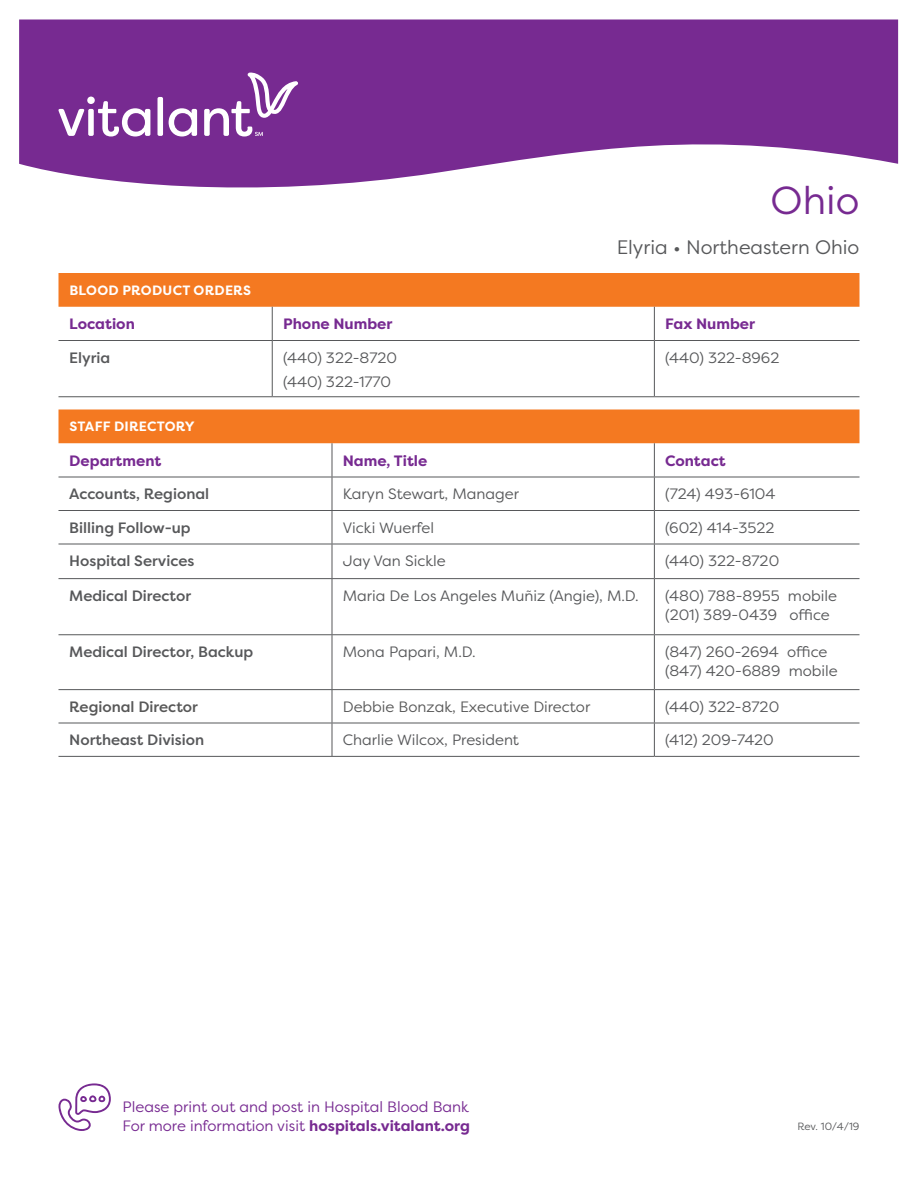
<style>
.page{position:relative;width:918px;height:1188px;background:#fff}
.page>*{position:absolute;margin:0;border:0;box-sizing:border-box;transform-origin:0 0}
._26_31_headline_-_bo{font:39px "Filson Pro";color:#772a91}
._13_17_capt_quote{font:19.5px "Filson Pro";color:#57585a}
._10_13_body_copy_-_b{font:15px "Filson Pro";color:#57585a}
._10_13_body_copy_-_m{font:500 15px "Filson Pro";color:#57585a}
._10_13_body_copy_-_b-2{font:15px "Filson Pro";color:#772a91}
._10_13_body_copy_-_b-3{font:700 15px "Filson Pro";color:#772a91}
._10_13_body_copy_-_b-4{font:15px "Filson Pro";color:#585858}
._10_13_body_copy_-_m-2{font:500 15px "Filson Pro";color:#585858}
._10_13_body_copy_-_b-5{font:500 15px "Filson Pro";color:#57585a}
._10_13_body_copy_-_b-6{font:700 13.5px "Filson Pro";letter-spacing:.02em;color:#fff}
._9_12_alt_body_copy{font:10.5px "Filson Pro";color:#57585a}
.s1{font-weight:700}
</style>
<div class="page">
<svg style="left:19px;top:19px;width:879px;height:169px;background:#8a48a0"></svg>
<svg style="left:59px;top:1083px;width:52px;height:48px"></svg>
<div style="left:58px;top:273px;width:802px;height:34px;background:#f47921"></div>
<hr style="left:58px;top:340px;width:214px;height:1px;background:#57585a">
<hr style="left:58px;top:396px;width:214px;height:1px;background:#57585a">
<hr style="left:272px;top:340px;width:382px;height:1px;background:#57585a">
<hr style="left:272px;top:341px;width:1px;height:55px;background:#57585a">
<hr style="left:654px;top:340px;width:206px;height:1px;background:#57585a">
<hr style="left:654px;top:341px;width:1px;height:55px;background:#57585a">
<hr style="left:272px;top:396px;width:382px;height:1px;background:#57585a">
<hr style="left:654px;top:396px;width:206px;height:1px;background:#57585a">
<hr style="left:272px;top:307px;width:1px;height:33px;background:#57585a">
<hr style="left:654px;top:307px;width:1px;height:33px;background:#57585a">
<div style="left:58px;top:410px;width:802px;height:33px;background:#f47921"></div>
<hr style="left:332px;top:443px;width:1px;height:34px;background:#57585a">
<hr style="left:654px;top:443px;width:1px;height:34px;background:#57585a">
<hr style="left:58px;top:477px;width:274px;height:1px;background:#57585a">
<hr style="left:332px;top:477px;width:322px;height:1px;background:#57585a">
<hr style="left:332px;top:477px;width:1px;height:33px;background:#57585a">
<hr style="left:654px;top:477px;width:206px;height:1px;background:#57585a">
<hr style="left:654px;top:477px;width:1px;height:33px;background:#57585a">
<hr style="left:58px;top:510px;width:274px;height:1px;background:#57585a">
<hr style="left:332px;top:510px;width:322px;height:1px;background:#57585a">
<hr style="left:332px;top:511px;width:1px;height:33px;background:#57585a">
<hr style="left:654px;top:510px;width:206px;height:1px;background:#57585a">
<hr style="left:654px;top:511px;width:1px;height:33px;background:#57585a">
<hr style="left:58px;top:544px;width:274px;height:1px;background:#57585a">
<hr style="left:332px;top:544px;width:322px;height:1px;background:#57585a">
<hr style="left:332px;top:544px;width:1px;height:34px;background:#57585a">
<hr style="left:654px;top:544px;width:206px;height:1px;background:#57585a">
<hr style="left:654px;top:544px;width:1px;height:34px;background:#57585a">
<hr style="left:58px;top:578px;width:274px;height:1px;background:#57585a">
<hr style="left:332px;top:578px;width:322px;height:1px;background:#57585a">
<hr style="left:332px;top:579px;width:1px;height:55px;background:#57585a">
<hr style="left:654px;top:578px;width:206px;height:1px;background:#57585a">
<hr style="left:654px;top:579px;width:1px;height:55px;background:#57585a">
<hr style="left:58px;top:634px;width:274px;height:1px;background:#57585a">
<hr style="left:332px;top:634px;width:322px;height:1px;background:#57585a">
<hr style="left:332px;top:635px;width:1px;height:54px;background:#57585a">
<hr style="left:654px;top:634px;width:206px;height:1px;background:#57585a">
<hr style="left:654px;top:635px;width:1px;height:54px;background:#57585a">
<hr style="left:58px;top:689px;width:274px;height:1px;background:#57585a">
<hr style="left:332px;top:689px;width:322px;height:1px;background:#57585a">
<hr style="left:332px;top:690px;width:1px;height:33px;background:#57585a">
<hr style="left:654px;top:689px;width:206px;height:1px;background:#57585a">
<hr style="left:654px;top:690px;width:1px;height:33px;background:#57585a">
<hr style="left:58px;top:723px;width:274px;height:1px;background:#57585a">
<hr style="left:332px;top:723px;width:322px;height:1px;background:#57585a">
<hr style="left:332px;top:723px;width:1px;height:33px;background:#57585a">
<hr style="left:654px;top:723px;width:206px;height:1px;background:#57585a">
<hr style="left:654px;top:723px;width:1px;height:33px;background:#57585a">
<hr style="left:58px;top:756px;width:274px;height:1px;background:#57585a">
<hr style="left:332px;top:756px;width:322px;height:1px;background:#57585a">
<hr style="left:654px;top:756px;width:206px;height:1px;background:#57585a">
<svg style="left:59px;top:73px;width:239px;height:63px"></svg>
<p class="_26_31_headline_-_bo" style="left:771px;top:175px;width:90px">Ohio</p>
<p class="_13_17_capt_quote" style="left:617px;top:234px;width:244px">Elyria • Northeastern Ohio</p>
<p class="_10_13_body_copy_-_b-6" style="left:69px;top:282px;width:183px">BLOOD PRODUCT ORDERS</p>
<p class="_10_13_body_copy_-_b-3" style="left:69px;top:315px;width:67px">Location</p>
<p class="_10_13_body_copy_-_b-3" style="left:283px;top:315px;width:111px">Phone Number</p>
<p class="_10_13_body_copy_-_b-3" style="left:665px;top:315px;width:92px">Fax Number</p>
<p class="_10_13_body_copy_-_b-5" style="left:69px;top:347px;width:43px">Elyria</p>
<p class="_10_13_body_copy_-_b" style="left:283px;top:347px;width:116px">(440) 322-8720</p>
<p class="_10_13_body_copy_-_b" style="left:283px;top:371px;width:110px">(440) 322-1770</p>
<p class="_10_13_body_copy_-_b" style="left:665px;top:347px;width:116px">(440) 322-8962</p>
<p class="_10_13_body_copy_-_b-6" style="left:69px;top:418px;width:127px">STAFF DIRECTORY</p>
<p class="_10_13_body_copy_-_b-3" style="left:69px;top:451px;width:94px">Department</p>
<p class="_10_13_body_copy_-_b-3" style="left:343px;top:451px;width:86px">Name, Title</p>
<p class="_10_13_body_copy_-_b-3" style="left:665px;top:451px;width:62px">Contact</p>
<p class="_10_13_body_copy_-_m" style="left:69px;top:483px;width:141px">Accounts, Regional</p>
<p class="_10_13_body_copy_-_b" style="left:343px;top:484px;width:178px">Karyn Stewart, Manager</p>
<p class="_10_13_body_copy_-_b" style="left:665px;top:484px;width:112px">(724) 493-6104</p>
<p class="_10_13_body_copy_-_m" style="left:69px;top:517px;width:123px">Billing Follow-up</p>
<p class="_10_13_body_copy_-_b" style="left:343px;top:517px;width:93px">Vicki Wuerfel</p>
<p class="_10_13_body_copy_-_b" style="left:665px;top:517px;width:111px">(602) 414-3522</p>
<p class="_10_13_body_copy_-_m" style="left:69px;top:550px;width:127px">Hospital Services</p>
<p class="_10_13_body_copy_-_b" style="left:343px;top:551px;width:105px">Jay Van Sickle</p>
<p class="_10_13_body_copy_-_b" style="left:665px;top:551px;width:116px">(440) 322-8720</p>
<p class="_10_13_body_copy_-_m" style="left:69px;top:585px;width:123px">Medical Director</p>
<p class="_10_13_body_copy_-_b" style="left:343px;top:586px;width:297px">Maria De Los Angeles Muñiz (Angie), M.D.</p>
<p class="_10_13_body_copy_-_b" style="left:665px;top:586px;width:173px">(480) 788-8955 mobile</p>
<p class="_10_13_body_copy_-_b" style="left:665px;top:605px;width:166px">(201) 389-0439 office</p>
<p class="_10_13_body_copy_-_m" style="left:69px;top:641px;width:185px">Medical Director, Backup</p>
<p class="_10_13_body_copy_-_b" style="left:343px;top:642px;width:134px">Mona Papari, M.D.</p>
<p class="_10_13_body_copy_-_b" style="left:665px;top:642px;width:164px">(847) 260-2694 office</p>
<p class="_10_13_body_copy_-_b" style="left:665px;top:661px;width:174px">(847) 420-6889 mobile</p>
<p class="_10_13_body_copy_-_m-2" style="left:69px;top:696px;width:130px">Regional Director</p>
<p class="_10_13_body_copy_-_b-4" style="left:343px;top:697px;width:249px">Debbie Bonzak, Executive Director</p>
<p class="_10_13_body_copy_-_b" style="left:665px;top:697px;width:116px">(440) 322-8720</p>
<p class="_10_13_body_copy_-_m" style="left:69px;top:729px;width:137px">Northeast Division</p>
<p class="_10_13_body_copy_-_b" style="left:343px;top:730px;width:178px">Charlie Wilcox, President</p>
<p class="_10_13_body_copy_-_b" style="left:665px;top:730px;width:110px">(412) 209-7420</p>
<p class="_10_13_body_copy_-_b-2" style="left:122px;top:1096px;width:348px">Please print out and post in Hospital Blood Bank</p>
<p class="_10_13_body_copy_-_b-2" style="left:122px;top:1116px;width:349px">For more information visit <span class="s1">hospitals.vitalant.org</span></p>
<p class="_9_12_alt_body_copy" style="left:797px;top:1120px;width:64px">Rev. 10/4/19</p>
</div>
